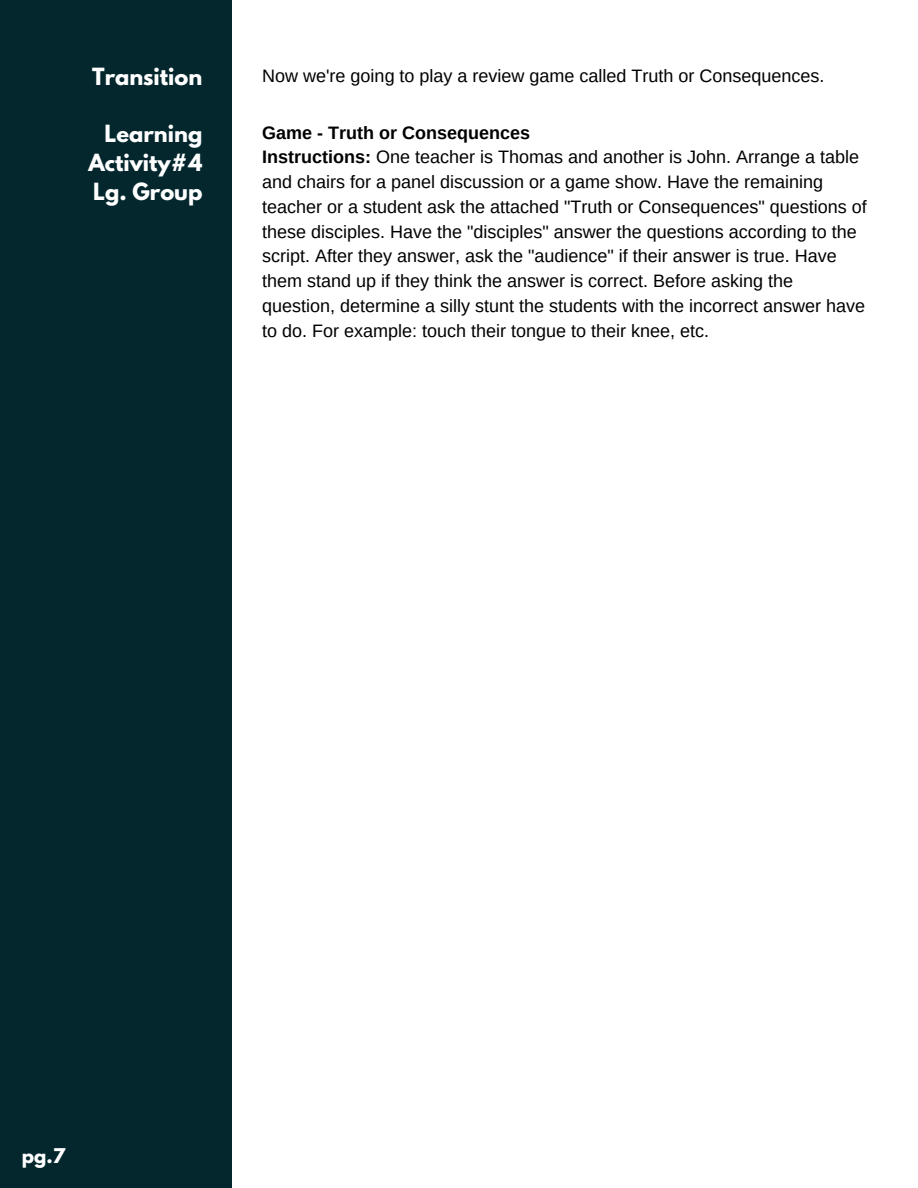
<style>
.page{position:relative;width:918px;height:1188px;background:#fff}
.page>*{position:absolute;margin:0;border:0;box-sizing:border-box;transform-origin:0 0}
.t1{font:700 21px "League Spartan";color:#fff}
.t2{font:18px/24.8px "Arimo";color:#000}
.t3{font:700 18px "Arimo";color:#000}
.t4{font:700 18px "League Spartan";color:#fff}
.s1{font-weight:700}
</style>
<div class="page">
<div style="left:0;top:0;width:232px;height:1188px;background:#03272d"></div>
<p class="t1" style="left:92px;top:66px;width:112px">Transition</p>
<p class="t2" style="left:262px;top:63px;width:564px">Now we're going to play a review game called Truth or Consequences.</p>
<p class="t3" style="left:262px;top:122px;width:269px">Game - Truth or Consequences</p>
<p class="t2" style="left:262px;top:145px;width:606px"><span class="s1">Instructions:</span> One teacher is Thomas and another is John. Arrange a table and chairs for a panel discussion or a game show. Have the remaining teacher or a student ask the attached "Truth or Consequences" questions of these disciples. Have the "disciples" answer the questions according to the script. After they answer, ask the "audience" if their answer is true. Have them stand up if they think the answer is correct. Before asking the question, determine a silly stunt the students with the incorrect answer have to do. For example: touch their tongue to their knee, etc.</p>
<p class="t1" style="left:105px;top:123px;width:99px">Learning</p>
<p class="t1" style="left:88px;top:152px;width:115px">Activity#4</p>
<p class="t1" style="left:93px;top:181px;width:111px">Lg. Group</p>
<p class="t4" style="left:22px;top:1146px;width:45px">pg.7</p>
</div>
